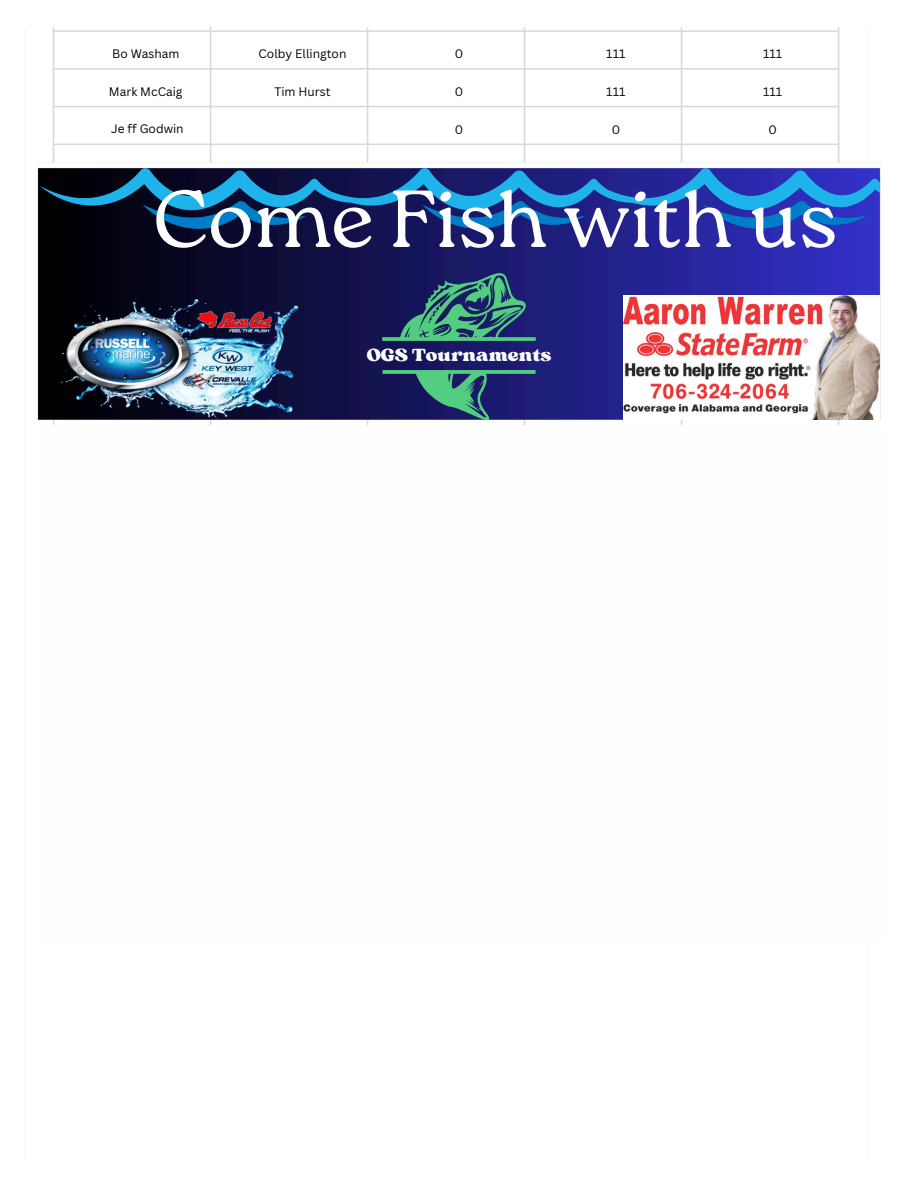
<style>
.page{position:relative;width:918px;height:1188px;background:#fff}
.page>*{position:absolute;margin:0;border:0;box-sizing:border-box;transform-origin:0 0}
.t1{font:300 80.55px "Roca One";color:#fefefe}
.t2{font:18.45px "Sergio Trendy";color:#fefefe}
.t3{font:12px "Canva Sans";color:#000}
</style>
<div class="page">
<img style="left:52px;top:27px;width:788px;height:130px">
<img style="left:37px;top:157px;width:844px;height:268px">
<svg style="left:383px;top:370px;width:153px;height:50px;background:#2a4b6d"></svg>
<img style="left:378px;top:268px;width:163px;height:78px">
<img style="left:37px;top:164px;width:844px;height:69px">
<img style="left:39px;top:272px;width:315px;height:148px">
<img style="left:624px;top:296px;width:255px;height:124px">
<p class="t3" style="left:112px;top:45px;width:69px">Bo Washam</p>
<p class="t3" style="left:259px;top:45px;width:89px">Colby Ellington</p>
<p class="t3" style="left:455px;top:45px;width:10px">0</p>
<p class="t3" style="left:455px;top:83px;width:10px">0</p>
<p class="t3" style="left:455px;top:121px;width:10px">0</p>
<p class="t3" style="left:612px;top:121px;width:10px">0</p>
<h1 class="t3" style="left:606px;top:45px;width:21px">111</h1>
<p class="t3" style="left:606px;top:83px;width:21px">111</p>
<p class="t3" style="left:109px;top:83px;width:75px">Mark McCaig</p>
<p class="t3" style="left:274px;top:83px;width:58px">Tim Hurst</p>
<p class="t3" style="left:111px;top:120px;width:74px">Je ff Godwin</p>
<p class="t3" style="left:763px;top:45px;width:21px">111</p>
<h2 class="t3" style="left:763px;top:83px;width:21px">111</h2>
<p class="t3" style="left:768px;top:121px;width:10px">0</p>
<p class="t1" style="left:153px;top:172px;width:686px">Come Fish with us</p>
<p class="t2" style="left:367px;top:343px;width:186px">OGS Tournaments</p>
</div>
